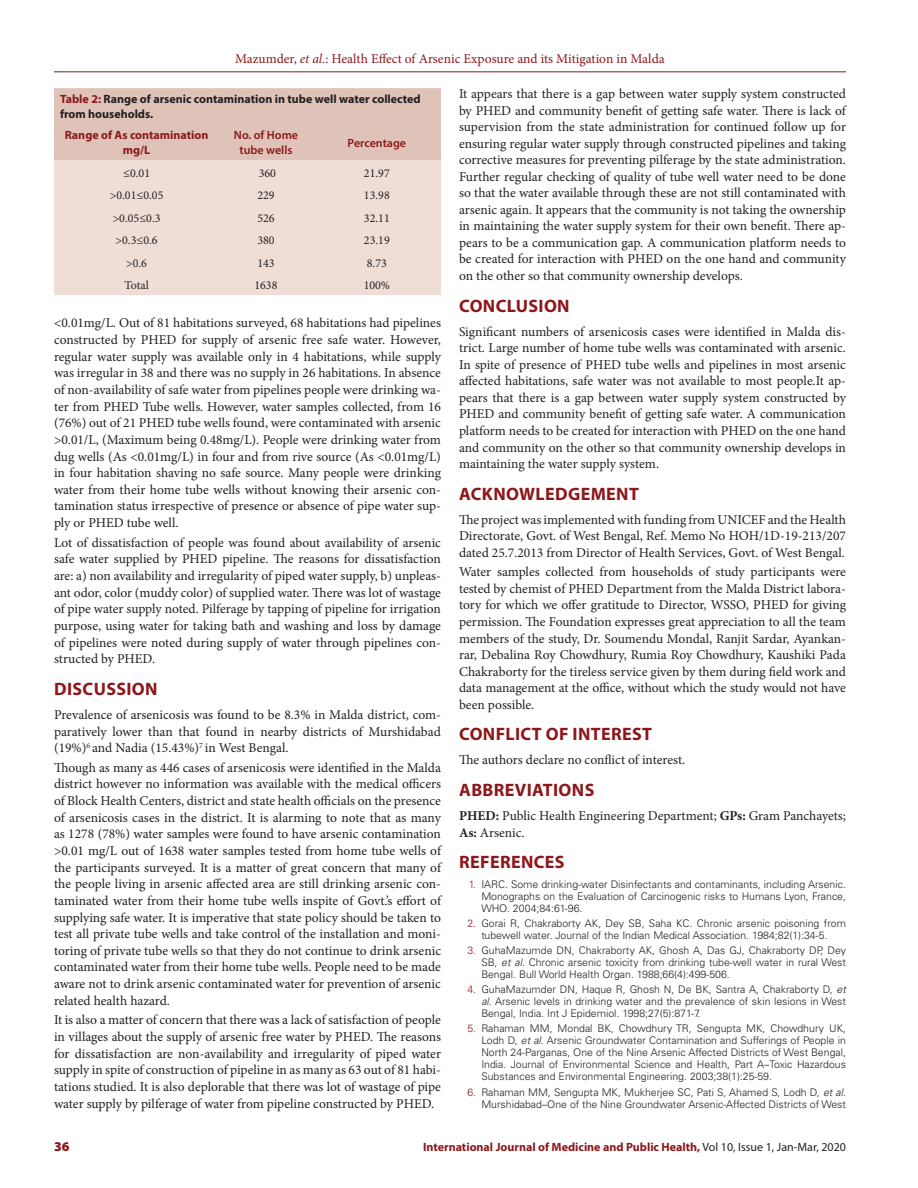
<style>
.page{position:relative;width:918px;height:1188px;background:#fff}
.page>*{position:absolute;margin:0;border:0;box-sizing:border-box;transform-origin:0 0}
._1_HD{font:700 18px "Myriad Pro";letter-spacing:.02em;color:#8c181b}
.TXT{font:13.5px/16.6px "Minion Pro";color:#231f20;text-align:justify}
.t1{font:13.5px "Minion Pro";color:#8c181b}
.LRH{font:900 13.5px "Myriad Pro";color:#8c181b}
.TB{font:12px "Minion Pro";color:#231f20}
.TT{font:700 12px/15px "Myriad Pro";color:#231f20}
.LRH-2{font:700 12px "Myriad Pro";color:#8c181b}
.TCH{font:600 12px/15px "Myriad Pro";color:#8c181b;text-align:center}
.TCH-2{font:700 12px/15px "Myriad Pro";color:#8c181b;text-align:center}
.t2{font:300 10.5px/12px "Univers LT Std";color:#231f20;text-align:justify}
.s1{font-style:italic}
.s2{color:#8c181b}
.s3{font-weight:700}
.s4{font-weight:400;color:#231f20}
</style>
<div class="page">
<hr style="left:54px;top:72px;width:792px;height:1px;background:#8c181b">
<div style="left:54px;top:88px;width:387px;height:72px;background:#e0c3b8"></div>
<div style="left:54px;top:160px;width:387px;height:135px;background:#efded6"></div>
<p class="t1" style="left:235px;top:50px;width:431px">Mazumder, <span class="s1">et al</span>.: Health Effect of Arsenic Exposure and its Mitigation in Malda</p>
<p class="TT" style="left:60px;top:91px;width:362px"><span class="s2">Table 2:</span> Range of arsenic contamination in tube well water collected from households.</p>
<p class="TCH-2" style="left:65px;top:127px;width:145px">Range of As contamination mg/L</p>
<p class="TCH" style="left:234px;top:127px;width:66px">No. of Home tube wells</p>
<p class="TCH" style="left:348px;top:135px;width:60px">Percentage</p>
<p class="TB" style="left:123px;top:165px;width:28px">≤0.01</p>
<p class="TB" style="left:259px;top:165px;width:19px">360</p>
<p class="TB" style="left:364px;top:165px;width:27px">21.97</p>
<p class="TB" style="left:110px;top:187px;width:55px">&gt;0.01≤0.05</p>
<p class="TB" style="left:257px;top:187px;width:19px">229</p>
<p class="TB" style="left:364px;top:187px;width:27px">13.98</p>
<p class="TB" style="left:113px;top:210px;width:49px">&gt;0.05≤0.3</p>
<p class="TB" style="left:257px;top:210px;width:19px">526</p>
<p class="TB" style="left:364px;top:210px;width:27px">32.11</p>
<p class="TB" style="left:116px;top:232px;width:44px">&gt;0.3≤0.6</p>
<p class="TB" style="left:257px;top:232px;width:19px">380</p>
<p class="TB" style="left:364px;top:232px;width:27px">23.19</p>
<p class="TB" style="left:126px;top:255px;width:22px">&gt;0.6</p>
<p class="TB" style="left:257px;top:255px;width:19px">143</p>
<p class="TB" style="left:367px;top:255px;width:22px">8.73</p>
<p class="TB" style="left:124px;top:277px;width:26px">Total</p>
<p class="TB" style="left:254px;top:277px;width:25px">1638</p>
<p class="TB" style="left:364px;top:277px;width:28px">100%</p>
<p class="TXT" style="left:54px;top:315px;width:389px">&lt;0.01mg/L. Out of 81 habitations surveyed, 68 habitations had pipelines constructed by PHED for supply of arsenic free safe water. However, regular water supply was available only in 4 habitations, while supply was irregular in 38 and there was no supply in 26 habitations. In absence of non-availability of safe water from pipelines people were drinking wa&shy;ter from PHED Tube wells. However, water samples collected, from 16 (76%) out of 21 PHED tube wells found, were contaminated with arsenic &gt;0.01/L, (Maximum being 0.48mg/L). People were drinking water from dug wells (As &lt;0.01mg/L) in four and from rive source (As &lt;0.01mg/L) in four habitation shaving no safe source. Many people were drinking water from their home tube wells without knowing their arsenic con&shy;tamination status irrespective of presence or absence of pipe water sup&shy;ply or PHED tube well.</p>
<p class="TXT" style="left:54px;top:534px;width:389px">Lot of dissatisfaction of people was found about availability of arsenic safe water supplied by PHED pipeline. The reasons for dissatisfaction are: a) non availability and irregularity of piped water supply, b) unpleas&shy;ant odor, color (muddy color) of supplied water. There was lot of wastage of pipe water supply noted. Pilferage by tapping of pipeline for irrigation purpose, using water for taking bath and washing and loss by damage of pipelines were noted during supply of water through pipelines con&shy;structed by PHED.</p>
<p class="_1_HD" style="left:54px;top:677px;width:105px">DISCUSSION</p>
<p class="TXT" style="left:54px;top:706px;width:389px">Prevalence of arsenicosis was found to be 8.3% in Malda district, com&shy;paratively lower than that found in nearby districts of Murshidabad (19%)<sup>6</sup> and Nadia (15.43%)<sup>7</sup> in West Bengal.</p>
<p class="TXT" style="left:54px;top:759px;width:389px">Though as many as 446 cases of arsenicosis were identified in the Malda district however no information was available with the medical officers of Block Health Centers, district and state health officials on the presence of arsenicosis cases in the district. It is alarming to note that as many as 1278 (78%) water samples were found to have arsenic contamination &gt;0.01 mg/L out of 1638 water samples tested from home tube wells of the participants surveyed. It is a matter of great concern that many of the people living in arsenic affected area are still drinking arsenic con&shy;taminated water from their home tube wells inspite of Govt.’s effort of supplying safe water. It is imperative that state policy should be taken to test all private tube wells and take control of the installation and moni&shy;toring of private tube wells so that they do not continue to drink arsenic contaminated water from their home tube wells. People need to be made aware not to drink arsenic contaminated water for prevention of arsenic related health hazard.</p>
<p class="TXT" style="left:54px;top:1012px;width:389px">It is also a matter of concern that there was a lack of satisfaction of people in villages about the supply of arsenic free water by PHED. The reasons for dissatisfaction are non-availability and irregularity of piped water supply in spite of construction of pipeline in as many as 63 out of 81 habi&shy;tations studied. It is also deplorable that there was lot of wastage of pipe water supply by pilferage of water from pipeline constructed by PHED.</p>
<p class="TXT" style="left:459px;top:85px;width:389px">It appears that there is a gap between water supply system constructed by PHED and community benefit of getting safe water. There is lack of supervision from the state administration for continued follow up for ensuring regular water supply through constructed pipelines and taking corrective measures for preventing pilferage by the state administration.<br>Further regular checking of quality of tube well water need to be done so that the water available through these are not still contaminated with arsenic again. It appears that the community is not taking the ownership in maintaining the water supply system for their own benefit. There ap&shy;pears to be a communication gap. A communication platform needs to be created for interaction with PHED on the one hand and community on the other so that community ownership develops.</p>
<p class="_1_HD" style="left:459px;top:294px;width:112px">CONCLUSION</p>
<p class="TXT" style="left:459px;top:323px;width:389px">Significant numbers of arsenicosis cases were identified in Malda dis&shy;trict. Large number of home tube wells was contaminated with arsenic.<br>In spite of presence of PHED tube wells and pipelines in most arsenic affected habitations, safe water was not available to most people.It ap&shy;pears that there is a gap between water supply system constructed by PHED and community benefit of getting safe water. A communication platform needs to be created for interaction with PHED on the one hand and community on the other so that community ownership develops in maintaining the water supply system.</p>
<p class="_1_HD" style="left:459px;top:482px;width:181px">ACKNOWLEDGEMENT</p>
<p class="TXT" style="left:459px;top:511px;width:389px">The project was implemented with funding from UNICEF and the Health Directorate, Govt. of West Bengal, Ref. Memo No HOH/1D-19-213/207 dated 25.7.2013 from Director of Health Services, Govt. of West Bengal.</p>
<p class="TXT" style="left:459px;top:564px;width:389px">Water samples collected from households of study participants were tested by chemist of PHED Department from the Malda District labora&shy;tory for which we offer gratitude to Director, WSSO, PHED for giving permission. The Foundation expresses great appreciation to all the team members of the study, Dr. Soumendu Mondal, Ranjit Sardar, Ayankan&shy;rar, Debalina Roy Chowdhury, Rumia Roy Chowdhury, Kaushiki Pada Chakraborty for the tireless service given by them during field work and data management at the office, without which the study would not have been possible.</p>
<p class="_1_HD" style="left:459px;top:723px;width:194px">CONFLICT OF INTEREST</p>
<p class="TXT" style="left:459px;top:752px;width:228px">The authors declare no conflict of interest.</p>
<p class="_1_HD" style="left:459px;top:778px;width:137px">ABBREVIATIONS</p>
<p class="TXT" style="left:459px;top:808px;width:388px"><span class="s3">PHED:</span> Public Health Engineering Department; <span class="s3">GPs:</span> Gram Panchayets;<br><span class="s3">As:</span> Arsenic.</p>
<p class="_1_HD" style="left:459px;top:850px;width:107px">REFERENCES</p>
<p class="t2" style="left:481px;top:878px;width:366px;text-indent:-13px"><span class="s2">1.</span> IARC. Some drinking-water Disinfectants and contaminants, including Arsenic.<br>Monographs on the Evaluation of Carcinogenic risks to Humans Lyon, France, WHO. 2004;84:61-96.</p>
<p class="t2" style="left:467px;top:917px;width:380px;text-align:center"><span class="s2">2.</span> Gorai R, Chakraborty AK, Dey SB, Saha KC. Chronic arsenic poisoning from tubewell water. Journal of the Indian Medical Association. 1984;82(1):34-5.</p>
<p class="t2" style="left:481px;top:944px;width:366px;text-indent:-14px"><span class="s2">3.</span> GuhaMazumde DN, Chakraborty AK, Ghosh A, Das GJ, Chakraborty DP, Dey SB, <span class="s1">et al</span>. Chronic arsenic toxicity from drinking tube-well water in rural West Bengal. Bull World Health Organ. 1988;66(4):499-506.</p>
<p class="t2" style="left:481px;top:983px;width:366px;text-indent:-14px"><span class="s2">4.</span> GuhaMazumder DN, Haque R, Ghosh N, De BK, Santra A, Chakraborty D, <span class="s1">et al</span>. Arsenic levels in drinking water and the prevalence of skin lesions in West Bengal, India. Int J Epidemiol. 1998;27(5):871-7.</p>
<p class="t2" style="left:481px;top:1023px;width:366px;text-indent:-14px"><span class="s2">5.</span> Rahaman MM, Mondal BK, Chowdhury TR, Sengupta MK, Chowdhury UK, Lodh D, <span class="s1">et al</span>. Arsenic Groundwater Contamination and Sufferings of People in North 24-Parganas, One of the Nine Arsenic Affected Districts of West Bengal, India. Journal of Environmental Science and Health, Part A–Toxic Hazardous Substances and Environmental Engineering. 2003;38(1):25-59.</p>
<p class="t2" style="left:467px;top:1086px;width:380px;text-align:right"><span class="s2">6.</span> Rahaman MM, Sengupta MK, Mukherjee SC, Pati S, Ahamed S, Lodh D, <span class="s1">et al</span>.<br>Murshidabad–One of the Nine Groundwater Arsenic-Affected Districts of West</p>
<p class="LRH" style="left:54px;top:1137px;width:17px">36</p>
<p class="LRH-2" style="left:423px;top:1139px;width:424px">International Journal of Medicine and Public Health, <span class="s4">Vol 10, Issue 1, Jan-Mar, 2020</span></p>
</div>
